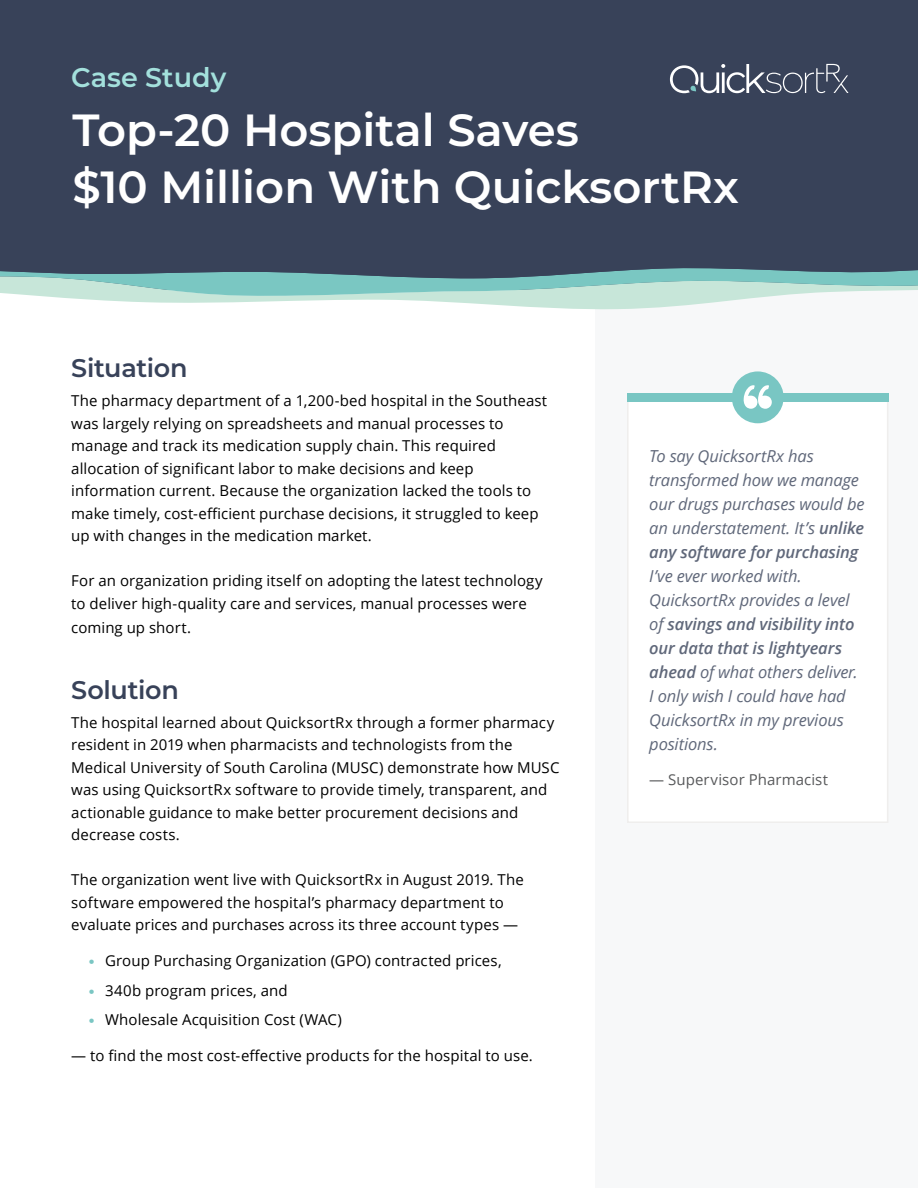
<style>
.page{position:relative;width:918px;height:1188px;background:#fff}
.page>*{position:absolute;margin:0;border:0;box-sizing:border-box;transform-origin:0 0}
.t1{font:600 45px/57px "Montserrat";color:#fff}
.t2{font:600 27px "Montserrat";color:#a3e0dc}
.t3{font:600 25.5px "Montserrat";letter-spacing:-.01em;color:#384259}
.t4{font:italic 16.5px/24px "Open Sans";letter-spacing:-.01em;color:#60687a}
.t5{font:15px/22.5px "Open Sans";letter-spacing:.005em;color:#000}
.t6{font:15px "Open Sans";letter-spacing:.005em;color:#58595b}
.s1{font-family:"Montserrat";font-weight:800;color:#7ac6c3}
.s2{font-weight:600}
</style>
<div class="page">
<div style="left:0;top:0;width:918px;height:289px;background:#384259"></div>
<svg style="left:0;top:268px;width:918px;height:42px"></svg>
<svg style="left:670px;top:64px;width:179px;height:29px"></svg>
<svg style="left:627px;top:393px;width:262px;height:430px"></svg>
<div style="left:627px;top:393px;width:261px;height:9px;background:#79c6c3"></div>
<div style="left:732px;top:371px;width:52px;height:52px;background:#79c6c3;border-radius:50%"></div>
<svg style="left:744px;top:385px;width:28px;height:24px"></svg>
<h2 class="t2" style="left:71px;top:58px;width:157px">Case Study</h2>
<h1 class="t1" style="left:73px;top:100px;width:668px">Top-20 Hospital Saves<br>$10 Million With QuicksortRx</h1>
<h3 class="t3" style="left:71px;top:350px;width:118px">Situation</h3>
<p class="t5" style="left:71px;top:389px;width:478px">The pharmacy department of a 1,200-bed hospital in the Southeast was largely relying on spreadsheets and manual processes to manage and track its medication supply chain. This required allocation of significant labor to make decisions and keep information current. Because the organization lacked the tools to make timely, cost-efficient purchase decisions, it struggled to keep up with changes in the medication market.</p>
<p class="t5" style="left:71px;top:569px;width:473px">For an organization priding itself on adopting the latest technology to deliver high-quality care and services, manual processes were</p>
<p class="t5" style="left:71px;top:616px;width:121px">coming up short.</p>
<h3 class="t3" style="left:71px;top:672px;width:109px">Solution</h3>
<p class="t5" style="left:71px;top:711px;width:490px">The hospital learned about QuicksortRx through a former pharmacy resident in 2019 when pharmacists and technologists from the Medical University of South Carolina (MUSC) demonstrate how MUSC was using QuicksortRx software to provide timely, transparent, and actionable guidance to make better procurement decisions and decrease costs.</p>
<p class="t5" style="left:71px;top:868px;width:454px">The organization went live with QuicksortRx in August 2019. The software empowered the hospital’s pharmacy department to evaluate prices and purchases across its three account types —</p>
<p class="t5" style="left:89px;top:949px;width:414px"><span class="s1">•</span> Group Purchasing Organization (GPO) contracted prices,</p>
<p class="t5" style="left:89px;top:979px;width:200px"><span class="s1">•</span> 340b program prices, and</p>
<p class="t5" style="left:89px;top:1008px;width:255px"><span class="s1">•</span> Wholesale Acquisition Cost (WAC)</p>
<p class="t5" style="left:71px;top:1044px;width:463px">— to find the most cost-effective products for the hospital to use.</p>
<p class="t4" style="left:649px;top:444px;width:217px">To say QuicksortRx has transformed how we manage our drugs purchases would be an understatement. It’s <span class="s2">unlike any software for purchasing</span></p>
<p class="t4" style="left:649px;top:564px;width:210px">I’ve ever worked with.<br>QuicksortRx provides a level of <span class="s2">savings and visibility into our data that is lightyears ahead</span> of what others deliver.<br>I only wish I could have had<br>QuicksortRx in my previous positions.</p>
<p class="t6" style="left:649px;top:770px;width:180px">— Supervisor Pharmacist</p>
</div>
